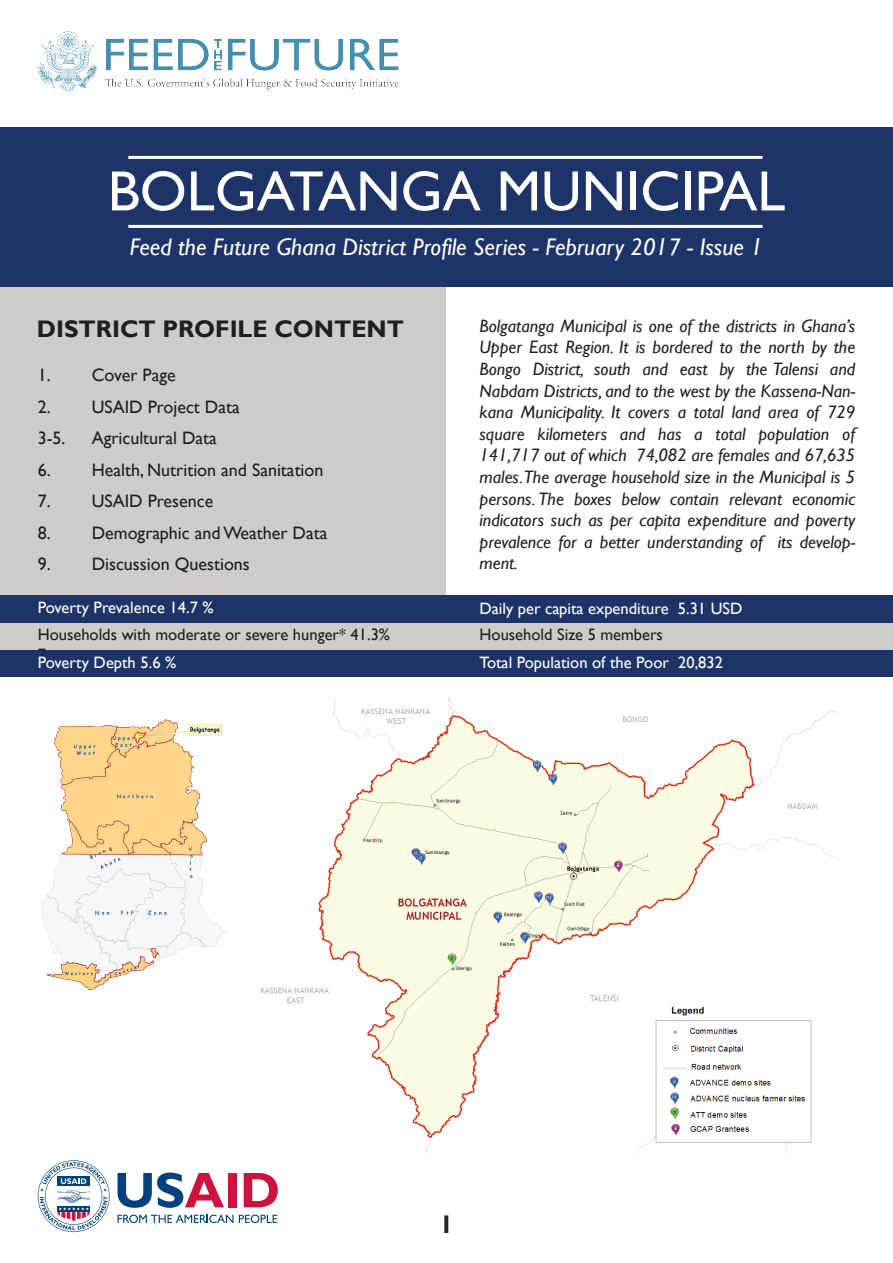
<style>
.page{position:relative;width:893px;height:1263px;background:#fff}
.page>*{position:absolute;margin:0;border:0;box-sizing:border-box;transform-origin:0 0}
.t1{font:57px "Gill Sans";color:#fff}
.t2{font:700 25.5px "Gill Sans";color:#231f20}
.t3{font:italic 24px "Gill Sans";color:#fff}
.t4{font:700 24px "Gill Sans";color:#231f20}
.t5{font:italic 18px/21.6px "Gill Sans";color:#231f20;text-align:justify}
.t6{font:18px/31.5px "Gill Sans";color:#231f20}
.t7{font:16.5px "Gill Sans";color:#fff}
.t8{font:16.5px/19.8px "Gill Sans";color:#231f20}
</style>
<div class="page">
<div style="left:0;top:286px;width:445px;height:317px;background:#ceccc8"></div>
<img style="left:37px;top:31px;width:362px;height:62px">
<div style="left:0;top:127px;width:893px;height:159px;background:#1e3468"></div>
<hr style="left:128px;top:225px;width:635px;height:3px;background:#fff">
<hr style="left:128px;top:156px;width:635px;height:3px;background:#fff">
<div style="left:0;top:649px;width:893px;height:27px;background:#1e3468"></div>
<div style="left:0;top:622px;width:893px;height:27px;background:#ceccc8"></div>
<div style="left:0;top:595px;width:893px;height:27px;background:#1e3468"></div>
<svg style="left:118px;top:1214px;width:115px;height:9px"></svg>
<svg style="left:239px;top:1214px;width:38px;height:9px"></svg>
<svg style="left:118px;top:1172px;width:106px;height:36px"></svg>
<div style="left:228px;top:1173px;width:8px;height:34px;background:#cd123d"></div>
<svg style="left:244px;top:1173px;width:34px;height:34px"></svg>
<svg style="left:38px;top:1160px;width:72px;height:72px"></svg>
<img style="left:41px;top:719px;width:185px;height:271px">
<img style="left:260px;top:697px;width:579px;height:455px">
<h1 class="t1" style="left:108px;top:158px;width:679px">BOLGATANGA MUNICIPAL</h1>
<h3 class="t3" style="left:130px;top:233px;width:635px">Feed the Future Ghana District Profile Series - February 2017 - Issue 1</h3>
<h3 class="t4" style="left:37px;top:314px;width:369px">DISTRICT PROFILE CONTENT</h3>
<p class="t5" style="left:480px;top:315px;width:377px">Bolgatanga Municipal is one of the districts in Ghana’s Upper East Region. It is bordered to the north by the Bongo District, south and east by the Talensi and Nabdam Districts, and to the west by the Kassena-Nan&shy;kana Municipality. It covers a total land area of 729 square kilometers and has a total population of 141,717 out of which 74,082 are females and 67,635 males.The average household size in the Municipal is 5 persons. The boxes below contain relevant economic indicators such as per capita expenditure and poverty prevalence for a better understanding of its develop&shy;ment.</p>
<p class="t7" style="left:38px;top:598px;width:178px">Poverty Prevalence 14.7 %</p>
<p class="t7" style="left:479px;top:599px;width:264px">Daily per capita expenditure 5.31 USD</p>
<p class="t8" style="left:38px;top:625px;width:354px">Households with moderate or severe hunger* 41.3%<br>7</p>
<p class="t7" style="left:38px;top:653px;width:140px">Poverty Depth 5.6 %</p>
<p class="t7" style="left:479px;top:653px;width:245px">Total Population of the Poor 20,832</p>
<p class="t6" style="left:38px;top:360px;width:139px">1. Cover Page</p>
<p class="t6" style="left:38px;top:391px;width:204px">2. USAID Project Data<br>3-5.</p>
<p class="t6" style="left:92px;top:423px;width:127px">Agricultural Data</p>
<p class="t6" style="left:38px;top:454px;width:287px">6. Health, Nutrition and Sanitation</p>
<p class="t6" style="left:38px;top:486px;width:177px">7. USAID Presence</p>
<p class="t6" style="left:38px;top:517px;width:291px">8. Demographic and Weather Data</p>
<p class="t6" style="left:38px;top:549px;width:214px">9. Discussion Questions</p>
<p class="t8" style="left:479px;top:625px;width:185px">Household Size 5 members</p>
<h2 class="t2" style="left:439px;top:1209px;width:16px">1</h2>
</div>
